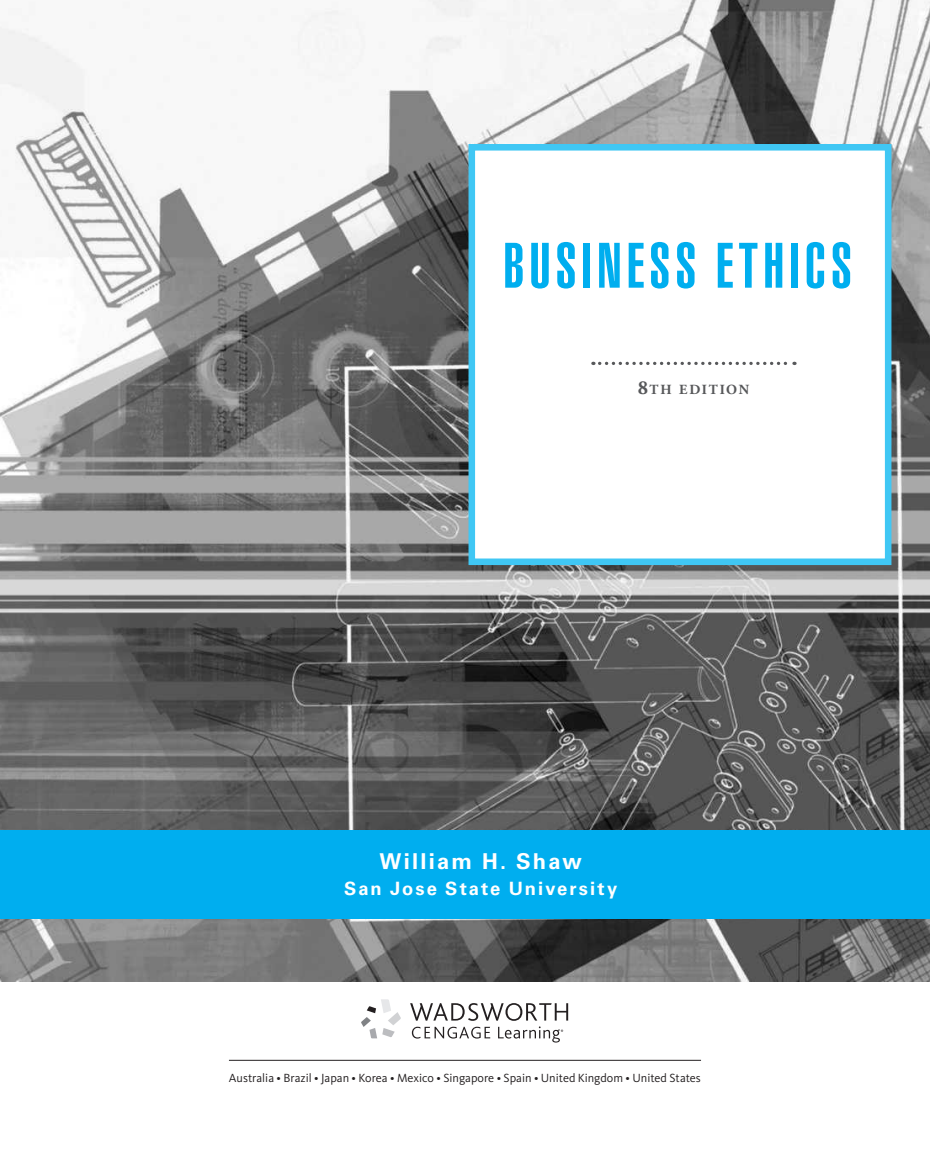
<style>
.page{position:relative;width:930px;height:1150px;background:#fff}
.page>*{position:absolute;margin:0;border:0;box-sizing:border-box;transform-origin:0 0}
.t1{font:63px "Helvetica LT Std Ultra Comp";letter-spacing:.08em;color:#00aeef}
.t2{font:700 21.88px "Univers LT Std";letter-spacing:.1em;color:#fff}
.t3{font:700 18.38px "Univers LT Std";letter-spacing:.115em;color:#fff}
.t4{font:700 14px "Adobe Garamond Pro";letter-spacing:.125em;color:#57585a}
.t5{font:12.25px "Kievit OT";color:#231f20}
.s1{font-size:19.95px}
</style>
<div class="page">
<img style="left:0;top:0;width:929px;height:982px">
<div style="left:0;top:830px;width:929px;height:88px;background:#00aeef"></div>
<div style="left:468px;top:144px;width:423px;height:421px;background:#fff;border:7px solid #40c7f4"></div>
<svg style="left:599px;top:362px;width:195px;height:3px"></svg>
<hr style="left:229px;top:1060px;width:471px;height:1px;background:#231f20">
<svg style="left:361px;top:999px;width:40px;height:39px"></svg>
<svg style="left:410px;top:1003px;width:158px;height:39px"></svg>
<p class="t1" style="left:503px;top:229px;width:350px">BUSINESS ETHICS</p>
<p class="t4" style="left:637px;top:381px;width:113px"><span class="s1">8</span>TH EDITION</p>
<p class="t2" style="left:379px;top:848px;width:204px">William H. Shaw</p>
<p class="t3" style="left:344px;top:878px;width:274px">San Jose State University</p>
<p class="t5" style="left:229px;top:1070px;width:473px">Australia • Brazil • Japan • Korea • Mexico • Singapore • Spain • United Kingdom • United States</p>
</div>
